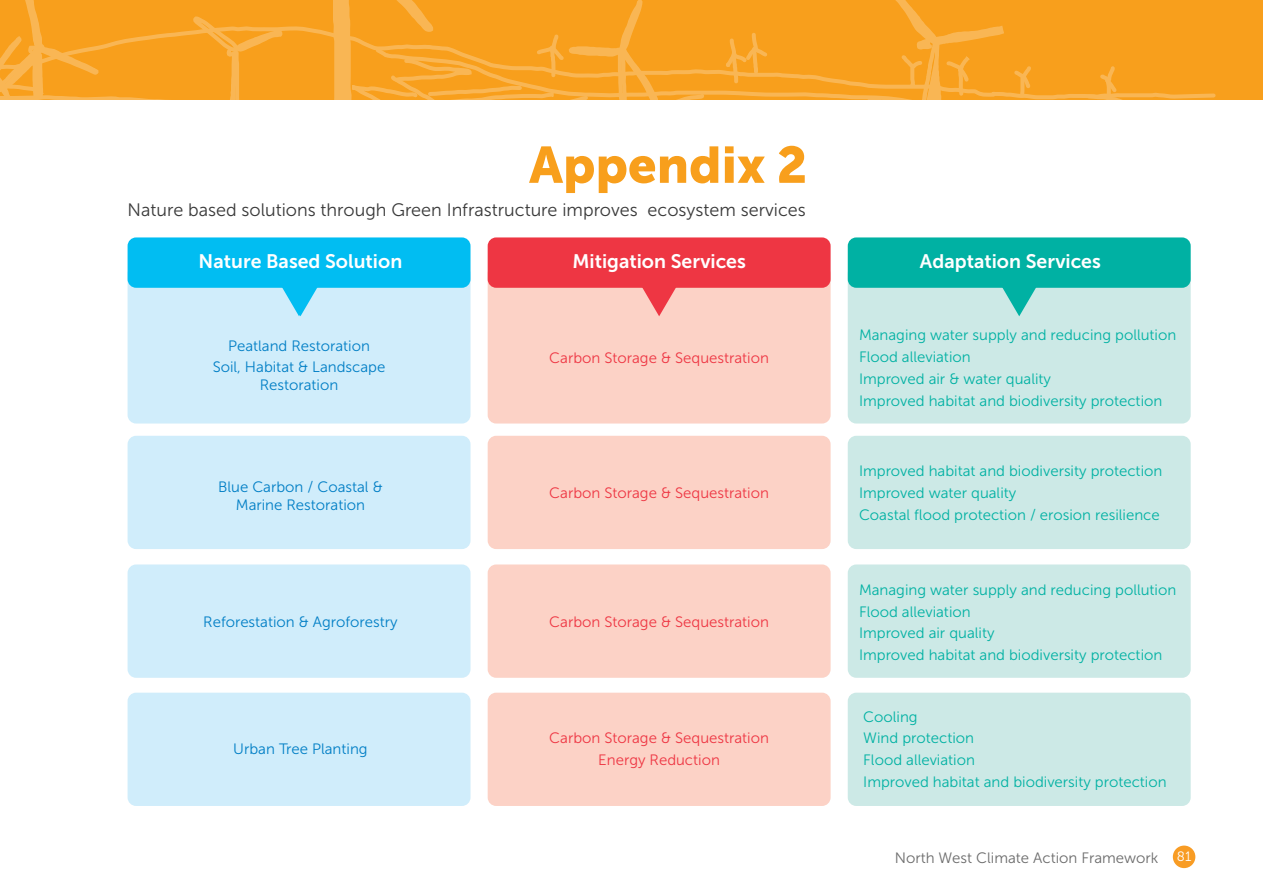
<style>
.page{position:relative;width:1263px;height:893px;background:#fff}
.page>*{position:absolute;margin:0;border:0;box-sizing:border-box;transform-origin:0 0}
.Sub_Headings{font:51px "Museo Sans 900";color:#f89f1c}
.Gary_Body_Text{font:19.5px "Museo Sans 700";color:#fff}
.Gary_Body_Text-2{font:18px "Museo Sans 300";color:#393939}
.Gary_Body_Text-3{font:15px "Museo Sans 300";color:#00b1a3}
.Gary_Body_Text-4{font:15px/18px "Museo Sans 300";color:#007ec5;text-align:center}
.Gary_Body_Text-5{font:15px "Museo Sans 300";color:#ee3643}
.t1{font:15px "Museo Sans 300";color:#6b6b6b}
.s1{font-size:13.5px;color:#fff}
</style>
<div class="page">
<div style="left:1173px;top:846px;width:22px;height:22px;background:#f89c24;border-radius:50%"></div>
<div style="left:0;top:0;width:1263px;height:100px;background:#f89f1c"></div>
<svg style="left:1079px;top:66px;width:137px;height:34px"></svg>
<svg style="left:0;top:0;width:1049px;height:100px"></svg>
<div style="left:128px;top:265px;width:342px;height:158px;background:#d0edfb;border-radius:9px"></div>
<div style="left:488px;top:265px;width:343px;height:158px;background:#fcd2c6;border-radius:9px"></div>
<div style="left:848px;top:265px;width:343px;height:158px;background:#cce9e6;border-radius:9px"></div>
<div style="left:128px;top:237px;width:342px;height:51px;background:#01bdf2;border-radius:9px"></div>
<svg style="left:279px;top:287px;width:42px;height:29px"></svg>
<div style="left:488px;top:237px;width:343px;height:51px;background:#ee3643;border-radius:9px"></div>
<svg style="left:639px;top:287px;width:40px;height:29px"></svg>
<div style="left:848px;top:237px;width:343px;height:51px;background:#00b1a3;border-radius:9px"></div>
<svg style="left:999px;top:287px;width:40px;height:29px"></svg>
<div style="left:128px;top:564px;width:342px;height:114px;background:#d0edfb;border-radius:9px"></div>
<div style="left:488px;top:564px;width:343px;height:114px;background:#fcd2c6;border-radius:9px"></div>
<div style="left:848px;top:564px;width:343px;height:114px;background:#cce9e6;border-radius:9px"></div>
<div style="left:128px;top:693px;width:342px;height:113px;background:#d0edfb;border-radius:9px"></div>
<div style="left:488px;top:693px;width:343px;height:113px;background:#fcd2c6;border-radius:9px"></div>
<div style="left:848px;top:693px;width:343px;height:113px;background:#cce9e6;border-radius:9px"></div>
<div style="left:128px;top:436px;width:342px;height:113px;background:#d0edfb;border-radius:9px"></div>
<div style="left:488px;top:436px;width:343px;height:113px;background:#fcd2c6;border-radius:9px"></div>
<div style="left:848px;top:436px;width:343px;height:113px;background:#cce9e6;border-radius:9px"></div>
<p class="Sub_Headings" style="left:529px;top:136px;width:280px">Appendix 2</p>
<p class="Gary_Body_Text-2" style="left:128px;top:200px;width:680px">Nature based solutions through Green Infrastructure improves ecosystem services</p>
<p class="Gary_Body_Text" style="left:199px;top:251px;width:205px">Nature Based Solution</p>
<p class="Gary_Body_Text" style="left:572px;top:251px;width:175px">Mitigation Services</p>
<p class="Gary_Body_Text" style="left:920px;top:251px;width:182px">Adaptation Services</p>
<p class="Gary_Body_Text-4" style="left:228px;top:336px;width:143px">Peatland Restoration</p>
<p class="Gary_Body_Text-4" style="left:213px;top:358px;width:174px">Soil, Habitat &amp; Landscape<br>Restoration</p>
<p class="Gary_Body_Text-5" style="left:549px;top:349px;width:221px">Carbon Storage &amp; Sequestration</p>
<p class="Gary_Body_Text-4" style="left:218px;top:478px;width:166px">Blue Carbon / Coastal &amp;<br>Marine Restoration</p>
<p class="Gary_Body_Text-5" style="left:549px;top:485px;width:221px">Carbon Storage &amp; Sequestration</p>
<p class="Gary_Body_Text-4" style="left:203px;top:613px;width:196px">Reforestation &amp; Agroforestry</p>
<p class="Gary_Body_Text-5" style="left:549px;top:613px;width:221px">Carbon Storage &amp; Sequestration</p>
<p class="Gary_Body_Text-4" style="left:233px;top:740px;width:136px">Urban Tree Planting</p>
<p class="Gary_Body_Text-5" style="left:549px;top:730px;width:221px">Carbon Storage &amp; Sequestration</p>
<p class="Gary_Body_Text-5" style="left:598px;top:752px;width:123px">Energy Reduction</p>
<p class="Gary_Body_Text-3" style="left:859px;top:327px;width:319px">Managing water supply and reducing pollution</p>
<p class="Gary_Body_Text-3" style="left:859px;top:349px;width:113px">Flood alleviation</p>
<p class="Gary_Body_Text-3" style="left:859px;top:371px;width:194px">Improved air &amp; water quality</p>
<p class="Gary_Body_Text-3" style="left:859px;top:392px;width:305px">Improved habitat and biodiversity protection</p>
<p class="Gary_Body_Text-3" style="left:859px;top:463px;width:305px">Improved habitat and biodiversity protection</p>
<p class="Gary_Body_Text-3" style="left:859px;top:485px;width:159px">Improved water quality</p>
<p class="Gary_Body_Text-3" style="left:859px;top:507px;width:302px">Coastal flood protection / erosion resilience</p>
<p class="Gary_Body_Text-3" style="left:859px;top:581px;width:319px">Managing water supply and reducing pollution</p>
<p class="Gary_Body_Text-3" style="left:859px;top:603px;width:113px">Flood alleviation</p>
<p class="Gary_Body_Text-3" style="left:859px;top:625px;width:137px">Improved air quality</p>
<p class="Gary_Body_Text-3" style="left:859px;top:647px;width:305px">Improved habitat and biodiversity protection</p>
<p class="Gary_Body_Text-3" style="left:863px;top:708px;width:56px">Cooling</p>
<p class="Gary_Body_Text-3" style="left:863px;top:730px;width:112px">Wind protection</p>
<p class="Gary_Body_Text-3" style="left:863px;top:752px;width:113px">Flood alleviation</p>
<p class="Gary_Body_Text-3" style="left:863px;top:774px;width:305px">Improved habitat and biodiversity protection</p>
<p class="t1" style="left:895px;top:849px;width:298px">North West Climate Action Framework <span class="s1">81</span></p>
</div>
